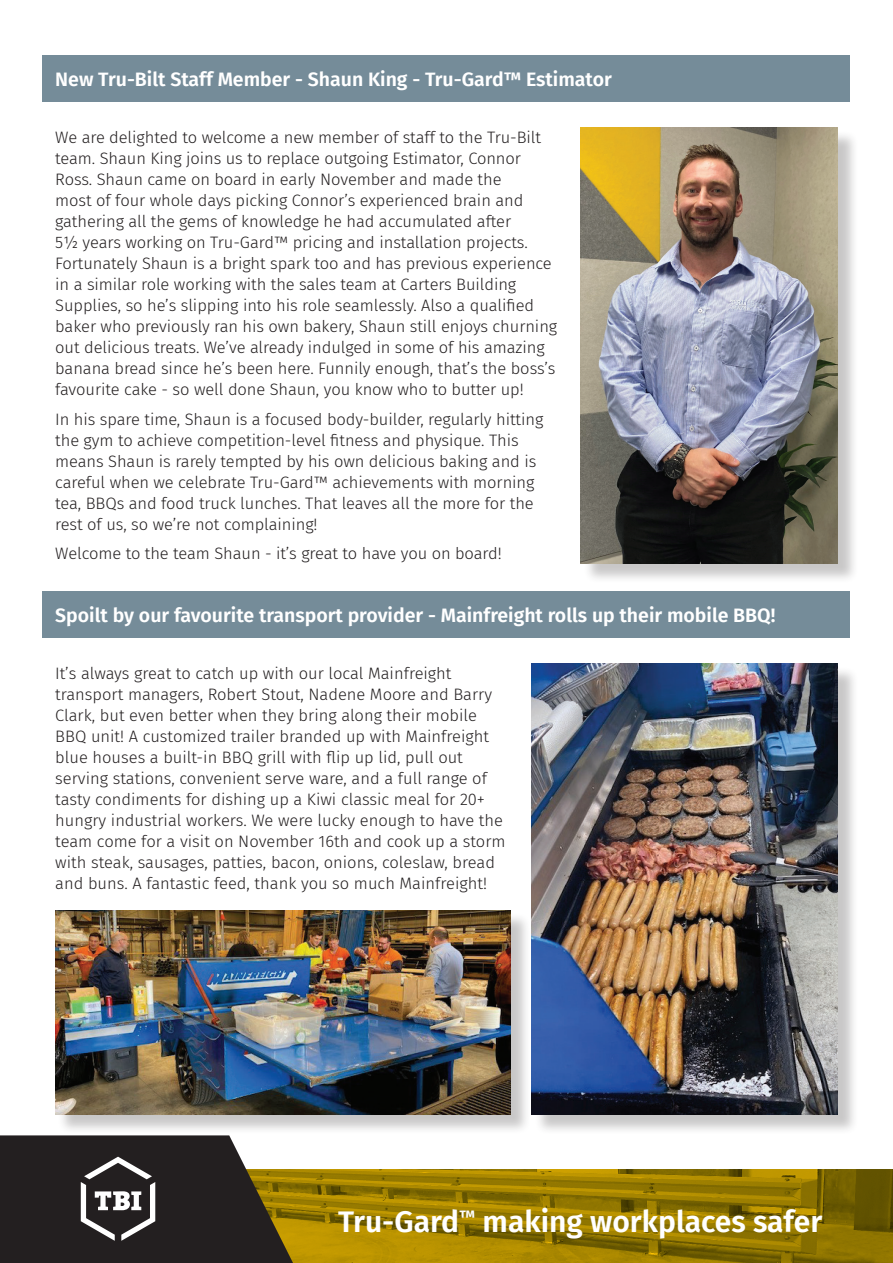
<style>
.page{position:relative;width:893px;height:1263px;background:#fff}
.page>*{position:absolute;margin:0;border:0;box-sizing:border-box;transform-origin:0 0}
.t1{font:600 30px "Fira Sans";color:#fff}
.t2{font:600 19.5px "Fira Sans";color:#fff}
.t3{font:300 16.5px/21px "Fira Sans";letter-spacing:-.005em;color:#231f20}
</style>
<div class="page">
<div style="left:43px;top:55px;width:807px;height:47px;background:#758c99"></div>
<div style="left:43px;top:591px;width:807px;height:47px;background:#758c99"></div>
<img style="left:293px;top:1169px;width:600px;height:94px">
<svg style="left:0;top:1135px;width:293px;height:128px;background:#3f3a33"></svg>
<div style="left:534px;top:666px;width:324px;height:469px;background:#231f20;opacity:.25"></div>
<img style="left:531px;top:663px;width:307px;height:451px">
<div style="left:58px;top:912px;width:473px;height:223px;background:#231f20;opacity:.25"></div>
<img style="left:55px;top:910px;width:455px;height:204px">
<div style="left:583px;top:130px;width:275px;height:454px;background:#231f20;opacity:.25"></div>
<img style="left:580px;top:128px;width:258px;height:435px">
<p class="t2" style="left:55px;top:63px;width:558px">New Tru-Bilt Staff Member - Shaun King - Tru-Gard™ Estimator</p>
<p class="t3" style="left:55px;top:127px;width:503px">We are delighted to welcome a new member of staff to the Tru-Bilt team. Shaun King joins us to replace outgoing Estimator, Connor Ross. Shaun came on board in early November and made the<br>most of four whole days picking Connor’s experienced brain and gathering all the gems of knowledge he had accumulated after<br>5½ years working on Tru-Gard™ pricing and installation projects.<br>Fortunately Shaun is a bright spark too and has previous experience in a similar role working with the sales team at Carters Building Supplies, so he’s slipping into his role seamlessly. Also a qualified baker who previously ran his own bakery, Shaun still enjoys churning out delicious treats. We’ve already indulged in some of his amazing banana bread since he’s been here. Funnily enough, that’s the boss’s favourite cake - so well done Shaun, you know who to butter up!</p>
<p class="t3" style="left:55px;top:408px;width:490px">In his spare time, Shaun is a focused body-builder, regularly hitting the gym to achieve competition-level fitness and physique. This means Shaun is rarely tempted by his own delicious baking and is careful when we celebrate Tru-Gard™ achievements with morning tea, BBQs and food truck lunches. That leaves all the more for the rest of us, so we’re not complaining!</p>
<p class="t3" style="left:55px;top:543px;width:448px">Welcome to the team Shaun - it’s great to have you on board!</p>
<p class="t2" style="left:55px;top:599px;width:722px">Spoilt by our favourite transport provider - Mainfreight rolls up their mobile BBQ!</p>
<p class="t3" style="left:55px;top:662px;width:452px">It’s always great to catch up with our local Mainfreight transport managers, Robert Stout, Nadene Moore and Barry Clark, but even better when they bring along their mobile BBQ unit! A customized trailer branded up with Mainfreight blue houses a built-in BBQ grill with flip up lid, pull out serving stations, convenient serve ware, and a full range of tasty condiments for dishing up a Kiwi classic meal for 20+ hungry industrial workers. We were lucky enough to have the team come for a visit on November 16th and cook up a storm with steak, sausages, patties, bacon, onions, coleslaw, bread and buns. A fantastic feed, thank you so much Mainfreight!</p>
<h1 class="t1" style="left:338px;top:1196px;width:486px">Tru-Gard<sup>™</sup> making workplaces safer</h1>
</div>
